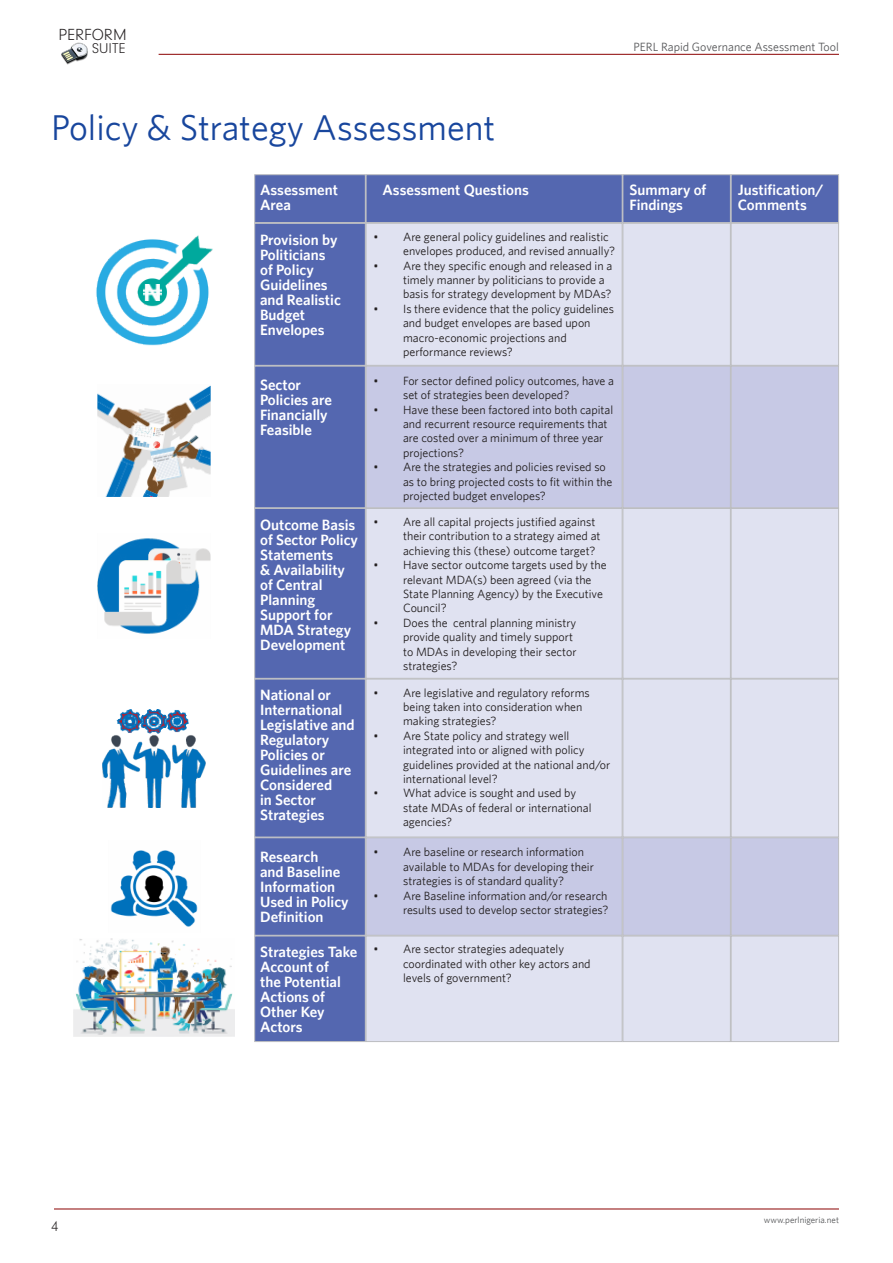
<style>
.page{position:relative;width:893px;height:1263px;background:#fff}
.page>*{position:absolute;margin:0;border:0;box-sizing:border-box;transform-origin:0 0}
.t1{font:36px "Whitney";color:#18469d}
.t2{font:16.65px "Neuzeit Lgt";color:#231f20}
.t3{font:600 15px/15px "Whitney";color:#fff}
.t4{font:15px "Neuzeit Lgt";color:#231f20}
.t5{font:14.7px "Neuzeit Lgt";color:#231f20}
.t6{font:12px/14.4px "Whitney";color:#231f20}
.t7{font:12px "Whitney";color:#57585a}
.t8{font:9px "Whitney";color:#57585a}
</style>
<div class="page">
<img style="left:61px;top:42px;width:27px;height:22px">
<hr style="left:159px;top:54px;width:680px;height:1px;background:#8b0202">
<hr style="left:54px;top:1208px;width:785px;height:1px;background:#8b0202">
<div style="left:254px;top:174px;width:112px;height:49px;background:#5467b0;border:1px solid #bcbdc0"></div>
<div style="left:254px;top:223px;width:112px;height:143px;background:#5467b0;border:1px solid #bcbdc0"></div>
<div style="left:254px;top:366px;width:112px;height:142px;background:#5467b0;border:1px solid #bcbdc0"></div>
<div style="left:366px;top:174px;width:256px;height:49px;background:#5467b0;border:1px solid #bcbdc0"></div>
<div style="left:622px;top:174px;width:109px;height:49px;background:#5467b0;border:1px solid #bcbdc0"></div>
<div style="left:731px;top:174px;width:108px;height:49px;background:#5467b0;border:1px solid #bcbdc0"></div>
<div style="left:366px;top:223px;width:256px;height:143px;background:#e0e2f1;border:1px solid #bcbdc0"></div>
<div style="left:366px;top:366px;width:256px;height:142px;background:#c7c9e5;border:1px solid #bcbdc0"></div>
<div style="left:622px;top:223px;width:109px;height:143px;background:#e0e2f1;border:1px solid #bcbdc0"></div>
<div style="left:622px;top:366px;width:109px;height:142px;background:#c7c9e5;border:1px solid #bcbdc0"></div>
<div style="left:731px;top:223px;width:108px;height:143px;background:#e0e2f1;border:1px solid #bcbdc0"></div>
<div style="left:731px;top:366px;width:108px;height:142px;background:#c7c9e5;border:1px solid #bcbdc0"></div>
<div style="left:254px;top:508px;width:112px;height:171px;background:#5467b0;border:1px solid #bcbdc0"></div>
<div style="left:254px;top:679px;width:112px;height:158px;background:#5467b0;border:1px solid #bcbdc0"></div>
<div style="left:254px;top:936px;width:112px;height:106px;background:#5467b0;border:1px solid #bcbdc0"></div>
<div style="left:254px;top:837px;width:112px;height:99px;background:#5467b0;border:1px solid #bcbdc0"></div>
<div style="left:366px;top:508px;width:256px;height:171px;background:#e0e2f1;border:1px solid #bcbdc0"></div>
<div style="left:366px;top:679px;width:256px;height:158px;background:#e0e2f1;border:1px solid #bcbdc0"></div>
<div style="left:366px;top:936px;width:256px;height:106px;background:#e0e2f1;border:1px solid #bcbdc0"></div>
<div style="left:366px;top:837px;width:256px;height:99px;background:#c7c9e5;border:1px solid #bcbdc0"></div>
<div style="left:622px;top:508px;width:109px;height:171px;background:#e0e2f1;border:1px solid #bcbdc0"></div>
<div style="left:622px;top:679px;width:109px;height:158px;background:#e0e2f1;border:1px solid #bcbdc0"></div>
<div style="left:622px;top:936px;width:109px;height:106px;background:#e0e2f1;border:1px solid #bcbdc0"></div>
<div style="left:622px;top:837px;width:109px;height:99px;background:#c7c9e5;border:1px solid #bcbdc0"></div>
<div style="left:731px;top:508px;width:108px;height:171px;background:#e0e2f1;border:1px solid #bcbdc0"></div>
<div style="left:731px;top:679px;width:108px;height:158px;background:#e0e2f1;border:1px solid #bcbdc0"></div>
<div style="left:731px;top:936px;width:108px;height:106px;background:#e0e2f1;border:1px solid #bcbdc0"></div>
<div style="left:731px;top:837px;width:108px;height:99px;background:#c7c9e5;border:1px solid #bcbdc0"></div>
<img style="left:96px;top:235px;width:117px;height:111px">
<img style="left:143px;top:284px;width:19px;height:16px">
<img style="left:97px;top:385px;width:114px;height:112px">
<img style="left:98px;top:538px;width:113px;height:96px">
<img style="left:103px;top:709px;width:103px;height:98px">
<img style="left:110px;top:850px;width:88px;height:77px">
<img style="left:74px;top:938px;width:161px;height:99px">
<h2 class="t2" style="left:58px;top:24px;width:70px">PERFORM</h2>
<p class="t5" style="left:92px;top:38px;width:35px">SUITE</p>
<p class="t7" style="left:633px;top:40px;width:207px">PERL Rapid Governance Assessment Tool</p>
<p class="t1" style="left:51px;top:106px;width:446px">Policy &amp; Strategy Assessment</p>
<p class="t3" style="left:260px;top:182px;width:79px">Assessment<br>Area</p>
<p class="t3" style="left:260px;top:231px;width:82px">Provision by<br>Politicians of Policy<br>Guidelines and Realistic<br>Budget<br>Envelopes</p>
<p class="t3" style="left:382px;top:182px;width:148px">Assessment Questions</p>
<p class="t3" style="left:630px;top:182px;width:78px">Summary of<br>Findings</p>
<p class="t3" style="left:738px;top:182px;width:87px">Justification/</p>
<p class="t3" style="left:738px;top:197px;width:70px">Comments</p>
<p class="t6" style="left:403px;top:229px;width:214px">Are general policy guidelines and realistic envelopes produced, and revised annually?</p>
<p class="t6" style="left:403px;top:258px;width:211px">Are they specific enough and released in a timely manner by politicians to provide a basis for strategy development by MDAs?</p>
<p class="t6" style="left:403px;top:301px;width:212px">Is there evidence that the policy guidelines and budget envelopes are based upon macro-economic projections and performance reviews?</p>
<p class="t6" style="left:403px;top:373px;width:212px">For sector defined policy outcomes, have a set of strategies been developed?</p>
<p class="t6" style="left:403px;top:402px;width:212px">Have these been factored into both capital and recurrent resource requirements that are costed over a minimum of three year projections?</p>
<p class="t6" style="left:403px;top:460px;width:211px">Are the strategies and policies revised so as to bring projected costs to fit within the projected budget envelopes?</p>
<p class="t6" style="left:373px;top:229px;width:7px">•</p>
<p class="t6" style="left:373px;top:258px;width:7px">•</p>
<p class="t6" style="left:373px;top:301px;width:7px">•</p>
<p class="t6" style="left:373px;top:373px;width:7px">•</p>
<p class="t6" style="left:373px;top:402px;width:7px">•</p>
<p class="t3" style="left:260px;top:377px;width:73px">Sector<br>Policies are<br>Financially<br>Feasible</p>
<p class="t6" style="left:373px;top:460px;width:7px">•</p>
<p class="t4" style="left:51px;top:1216px;width:9px">4</p>
<p class="t3" style="left:260px;top:517px;width:99px">Outcome Basis of Sector Policy<br>Statements<br>&amp; Availability of Central<br>Planning<br>Support for<br>MDA Strategy<br>Development</p>
<p class="t3" style="left:260px;top:687px;width:96px">National or<br>International<br>Legislative and<br>Regulatory<br>Policies or<br>Guidelines are<br>Considered<br>in Sector<br>Strategies</p>
<p class="t3" style="left:260px;top:848px;width:90px">Research<br>and Baseline<br>Information<br>Used in Policy<br>Definition</p>
<p class="t3" style="left:260px;top:944px;width:99px">Strategies Take<br>Account of<br>the Potential<br>Actions of<br>Other Key<br>Actors</p>
<p class="t6" style="left:373px;top:514px;width:7px">•</p>
<p class="t6" style="left:373px;top:557px;width:7px">•</p>
<p class="t6" style="left:373px;top:615px;width:7px">•</p>
<p class="t6" style="left:373px;top:685px;width:7px">•</p>
<p class="t6" style="left:373px;top:728px;width:7px">•</p>
<p class="t6" style="left:373px;top:786px;width:7px">•</p>
<p class="t6" style="left:373px;top:845px;width:7px">•</p>
<p class="t6" style="left:373px;top:888px;width:7px">•</p>
<p class="t6" style="left:373px;top:942px;width:7px">•</p>
<p class="t6" style="left:403px;top:514px;width:199px">Are all capital projects justified against their contribution to a strategy aimed at achieving this (these) outcome target?</p>
<p class="t6" style="left:403px;top:557px;width:205px">Have sector outcome targets used by the relevant MDA(s) been agreed (via the<br>State Planning Agency) by the Executive<br>Council?</p>
<p class="t6" style="left:403px;top:615px;width:175px">Does the central planning ministry provide quality and timely support to MDAs in developing their sector strategies?</p>
<p class="t6" style="left:403px;top:685px;width:188px">Are legislative and regulatory reforms being taken into consideration when making strategies?</p>
<p class="t6" style="left:403px;top:728px;width:209px">Are State policy and strategy well integrated into or aligned with policy guidelines provided at the national and/or international level?</p>
<p class="t6" style="left:403px;top:786px;width:190px">What advice is sought and used by state MDAs of federal or international agencies?</p>
<p class="t6" style="left:403px;top:845px;width:192px">Are baseline or research information available to MDAs for developing their strategies is of standard quality?</p>
<p class="t6" style="left:403px;top:888px;width:207px">Are Baseline information and/or research results used to develop sector strategies?</p>
<p class="t6" style="left:403px;top:942px;width:189px">Are sector strategies adequately coordinated with other key actors and levels of government?</p>
<p class="t8" style="left:764px;top:1214px;width:77px">www.perlnigeria.net</p>
</div>
